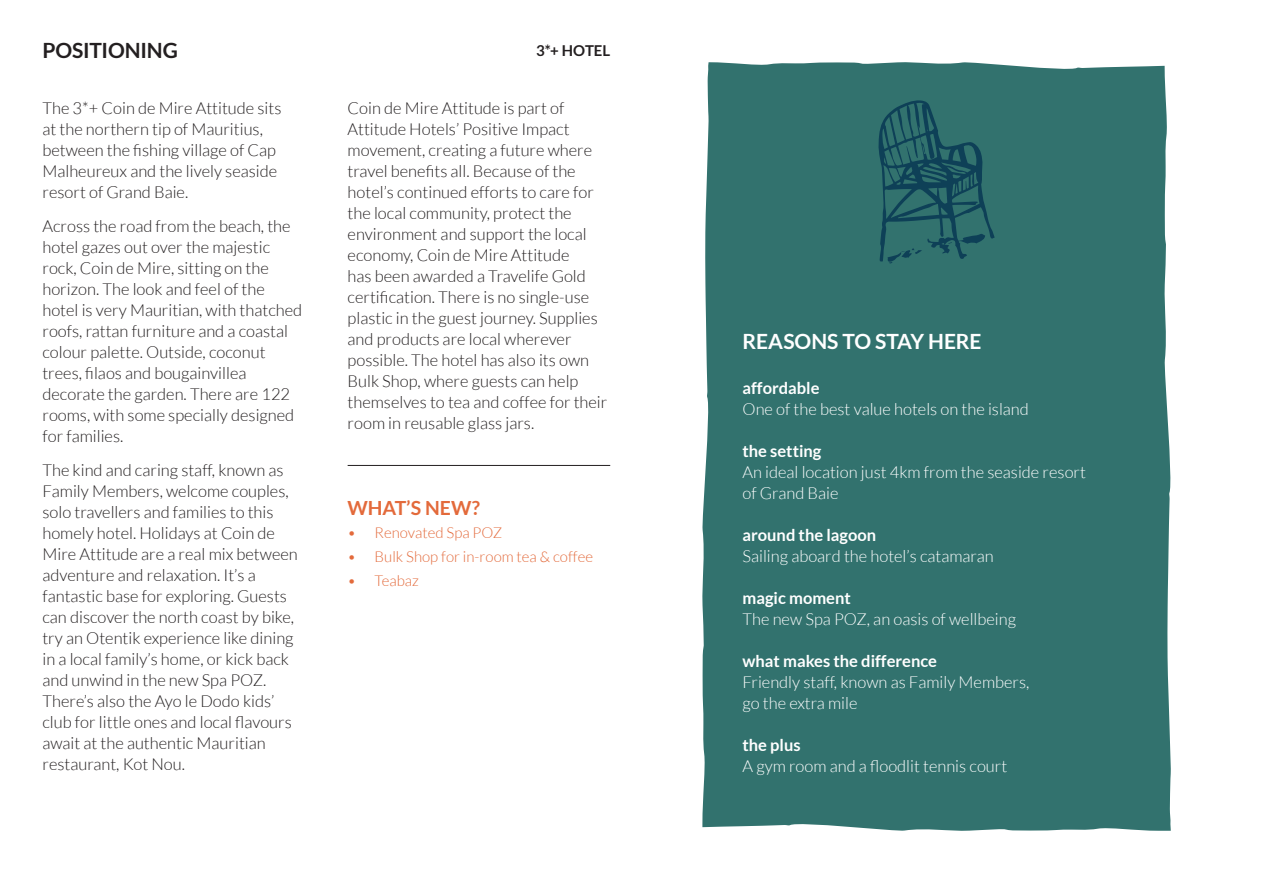
<style>
.page{position:relative;width:1263px;height:893px;background:#fff}
.page>*{position:absolute;margin:0;border:0;box-sizing:border-box;transform-origin:0 0}
.t1{font:700 21px "Lato";letter-spacing:-.005em;color:#fff}
.t2{font:700 21px "Lato";letter-spacing:-.01em;color:#231f20}
.t3{font:700 19.5px "Lato";letter-spacing:-.005em;color:#e36a3b}
.t4{font:300 16.5px/21px "Lato";color:#231f20}
.t5{font:300 16.5px/21px "Lato";color:#fff}
.t6{font:700 16.5px "Lato";color:#fff}
.t7{font:300 15px "Lato";color:#e36a3b}
.t8{font:700 15px "Lato";color:#231f20}
</style>
<div class="page">
<div style="left:702px;top:62px;width:469px;height:769px;background:#32726e"></div>
<hr style="left:348px;top:465px;width:262px;height:1px;background:#231f20">
<svg style="left:878px;top:100px;width:117px;height:164px;background:#276367"></svg>
<p class="t2" style="left:43px;top:39px;width:137px">POSITIONING</p>
<p class="t4" style="left:42px;top:98px;width:241px">The 3*+ Coin de Mire Attitude sits at the northern tip of Mauritius, between the fishing village of Cap<br>Malheureux and the lively seaside resort of Grand Baie.</p>
<p class="t4" style="left:42px;top:216px;width:261px">Across the road from the beach, the hotel gazes out over the majestic rock, Coin de Mire, sitting on the horizon. The look and feel of the hotel is very Mauritian, with thatched roofs, rattan furniture and a coastal colour palette. Outside, coconut trees, filaos and bougainvillea decorate the garden. There are 122 rooms, with some specially designed for families.</p>
<p class="t4" style="left:42px;top:459px;width:257px">The kind and caring staff, known as Family Members, welcome couples, solo travellers and families to this homely hotel. Holidays at Coin de Mire Attitude are a real mix between adventure and relaxation. It’s a fantastic base for exploring. Guests can discover the north coast by bike, try an Otentik experience like dining in a local family’s home, or kick back and unwind in the new Spa POZ.<br>There’s also the Ayo le Dodo kids’ club for little ones and local flavours await at the authentic Mauritian restaurant, Kot Nou.</p>
<p class="t8" style="left:536px;top:41px;width:76px">3*+ HOTEL</p>
<p class="t4" style="left:348px;top:98px;width:261px">Coin de Mire Attitude is part of Attitude Hotels’ Positive Impact movement, creating a future where travel benefits all. Because of the hotel’s continued efforts to care for the local community, protect the environment and support the local economy, Coin de Mire Attitude<br>has been awarded a Travelife Gold certification. There is no single-use plastic in the guest journey. Supplies and products are local wherever possible. The hotel has also its own Bulk Shop, where guests can help themselves to tea and coffee for their room in reusable glass jars.</p>
<p class="t3" style="left:348px;top:496px;width:134px">WHAT’S NEW?</p>
<p class="t7" style="left:348px;top:525px;width:156px">• Renovated Spa POZ</p>
<p class="t7" style="left:348px;top:549px;width:247px">• Bulk Shop for in-room tea &amp; coffee</p>
<p class="t7" style="left:348px;top:572px;width:73px">• Teabaz</p>
<p class="t1" style="left:742px;top:330px;width:240px">REASONS TO STAY HERE</p>
<p class="t6" style="left:742px;top:379px;width:79px">affordable</p>
<p class="t5" style="left:742px;top:399px;width:288px">One of the best value hotels on the island</p>
<p class="t6" style="left:742px;top:442px;width:80px">the setting</p>
<p class="t5" style="left:742px;top:462px;width:345px">An ideal location just 4km from the seaside resort of Grand Baie</p>
<p class="t6" style="left:742px;top:526px;width:135px">around the lagoon</p>
<p class="t5" style="left:742px;top:546px;width:253px">Sailing aboard the hotel’s catamaran</p>
<p class="t6" style="left:742px;top:589px;width:110px">magic moment</p>
<p class="t5" style="left:742px;top:609px;width:275px">The new Spa POZ, an oasis of wellbeing</p>
<p class="t6" style="left:742px;top:652px;width:196px">what makes the difference</p>
<p class="t5" style="left:742px;top:672px;width:288px">Friendly staff, known as Family Members, go the extra mile</p>
<p class="t6" style="left:742px;top:736px;width:60px">the plus</p>
<p class="t5" style="left:742px;top:756px;width:266px">A gym room and a floodlit tennis court</p>
</div>
